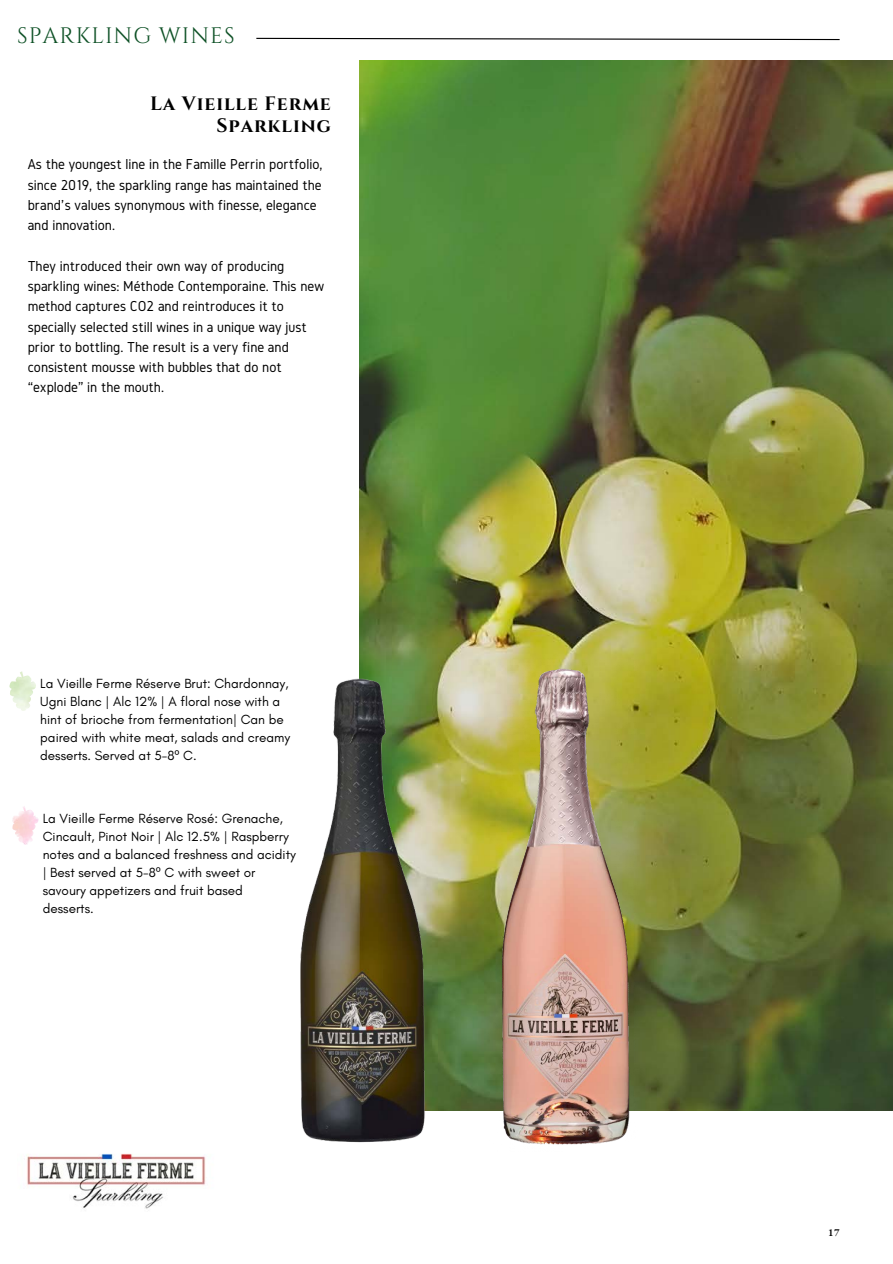
<style>
.page{position:relative;width:893px;height:1264px;background:#fff}
.page>*{position:absolute;margin:0;border:0;box-sizing:border-box;transform-origin:0 0}
.t1{font:22.35px "Cinzel";letter-spacing:.045em;color:#0e5126}
.t2{font:700 19.35px "Cinzel";letter-spacing:.045em;color:#000}
.t3{font:15px/20.2px "Gidole";color:#000}
.t4{font:13.5px/18px "Glacial Indifference";color:#000}
.t5{font:600 10.5px "EB Garamond";color:#000}
.s1{font-family:"Noto Sans"}
</style>
<div class="page">
<img style="left:359px;top:61px;width:533px;height:1048px">
<svg style="left:256px;top:37px;width:584px;height:4px"></svg>
<img style="left:27px;top:1153px;width:179px;height:56px">
<img style="left:300px;top:668px;width:128px;height:475px">
<img style="left:488px;top:655px;width:149px;height:490px">
<img style="left:9px;top:671px;width:27px;height:40px">
<img style="left:12px;top:806px;width:26px;height:39px">
<p class="t1" style="left:17px;top:22px;width:219px">SPARKLING WINES</p>
<p class="t2" style="left:150px;top:91px;width:182px">La Vieille Ferme</p>
<p class="t2" style="left:216px;top:113px;width:116px">Sparkling</p>
<p class="t3" style="left:28px;top:154px;width:296px">As the youngest line in the Famille Perrin portfolio, since 2019, the sparkling range has maintained the brand’s values synonymous with finesse, elegance and innovation.</p>
<p class="t3" style="left:28px;top:255px;width:298px">They introduced their own way of producing sparkling wines: Méthode Contemporaine. This new method captures CO2 and reintroduces it to specially selected still wines in a unique way just prior to bottling. The result is a very fine and consistent mousse with bubbles that do not “explode” in the mouth.</p>
<p class="t4" style="left:40px;top:674px;width:251px">La Vieille Ferme Réserve Brut: Chardonnay, Ugni Blanc | Alc 12% | A floral nose with a hint of brioche from fermentation| Can be paired with white meat, salads and creamy desserts. Served at 5-8<span class="s1">º</span> C.</p>
<p class="t4" style="left:43px;top:808px;width:254px">La Vieille Ferme Réserve Rosé: Grenache, Cincault, Pinot Noir | Alc 12.5% | Raspberry notes and a balanced freshness and acidity | Best served at 5-8<span class="s1">º</span> C with sweet or savoury appetizers and fruit based desserts.</p>
<p class="t5" style="left:828px;top:1225px;width:13px">17</p>
</div>
